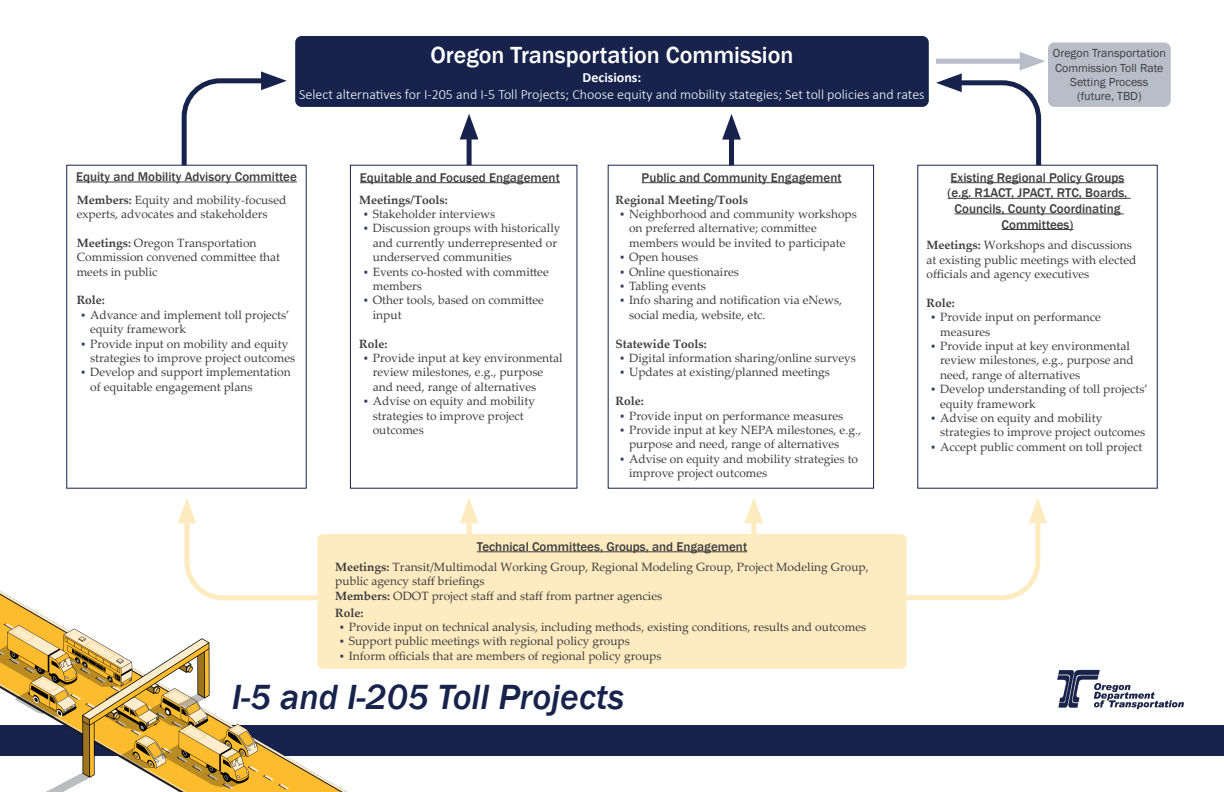
<style>
.page{position:relative;width:1224px;height:792px;background:#fff}
.page>*{position:absolute;margin:0;border:0;box-sizing:border-box;transform-origin:0 0}
.t1{font:italic 500 36px "Franklin Gothic";color:#17234c}
.t2{font:500 24px "Franklin Gothic";color:#fff}
.t3{font:300 14px "Calibri";color:#fff}
.t4{font:700 14px "Calibri";color:#fff}
.t5{font:500 13px/15.6px "Franklin Gothic";color:#3e3e3f;text-align:center}
.t6{font:12px/14.4px "Palatino Linotype";color:#3e3e3f}
.t7{font:700 12px "Palatino Linotype";color:#3e3e3f}
.t8{font:12px/14.4px "Franklin Gothic";color:#3e3e3f;text-align:center}
.s1{font-weight:700}
.s2{font-family:"Calibri";color:#2e395e}
</style>
<div class="page">
<div style="left:0;top:725px;width:1224px;height:31px;background:#17234c"></div>
<img style="left:0;top:592px;width:346px;height:200px">
<svg style="left:178px;top:498px;width:139px;height:105px"></svg>
<svg style="left:907px;top:498px;width:140px;height:103px"></svg>
<div style="left:467px;top:513px;width:5px;height:49px;background:#feebc0"></div>
<svg style="left:460px;top:498px;width:18px;height:25px"></svg>
<div style="left:751px;top:513px;width:5px;height:49px;background:#feebc0"></div>
<svg style="left:744px;top:498px;width:19px;height:25px"></svg>
<div style="left:467px;top:129px;width:5px;height:36px;background:#17234c"></div>
<svg style="left:460px;top:114px;width:18px;height:26px"></svg>
<div style="left:729px;top:129px;width:5px;height:36px;background:#17234c"></div>
<svg style="left:722px;top:114px;width:19px;height:26px"></svg>
<svg style="left:179px;top:71px;width:108px;height:94px"></svg>
<svg style="left:936px;top:52px;width:109px;height:113px"></svg>
<div style="left:295px;top:36px;width:634px;height:71px;background:#17234c;border-radius:6px"></div>
<div style="left:350px;top:165px;width:227px;height:324px;border:1px solid #17234c"></div>
<div style="left:317px;top:534px;width:590px;height:135px;background:#feebc0;border-radius:5px"></div>
<hr style="left:477px;top:551px;width:270px;height:1px;background:#3e3e3f">
<div style="left:1048px;top:42px;width:123px;height:65px;background:#b9bdc9;border-radius:6px"></div>
<hr style="left:642px;top:182px;width:200px;height:1px;background:#3e3e3f">
<hr style="left:360px;top:182px;width:200px;height:1px;background:#3e3e3f">
<hr style="left:76px;top:182px;width:221px;height:1px;background:#3e3e3f">
<hr style="left:951px;top:182px;width:173px;height:1px;background:#3e3e3f">
<hr style="left:948px;top:198px;width:183px;height:1px;background:#3e3e3f">
<hr style="left:955px;top:214px;width:169px;height:1px;background:#3e3e3f">
<hr style="left:1002px;top:229px;width:71px;height:1px;background:#3e3e3f">
<img style="left:1057px;top:669px;width:127px;height:41px">
<h2 class="t2" style="left:431px;top:40px;width:365px">Oregon Transportation Commission</h2>
<p class="t4" style="left:583px;top:68px;width:60px">Decisions:</p>
<p class="t3" style="left:299px;top:86px;width:627px">Select alternatives for I-205 and I-5 Toll Projects; Choose equity and mobility stategies; Set toll policies and rates</p>
<p class="t8" style="left:1053px;top:46px;width:115px">Oregon Transportation<br>Commission Toll Rate<br>Setting Process (future, TBD)</p>
<p class="t5" style="left:76px;top:169px;width:222px">Equity and Mobility Advisory Committee</p>
<p class="t6" style="left:77px;top:192px;width:211px"><span class="s1">Members:</span> Equity and mobility-focused experts, advocates and stakeholders</p>
<p class="t6" style="left:77px;top:235px;width:205px"><span class="s1">Meetings:</span> Oregon Transportation<br>Commission convened committee that meets in public</p>
<p class="t7" style="left:77px;top:292px;width:30px">Role:</p>
<p class="t6" style="left:90px;top:307px;width:201px;text-indent:-9px"><span class="s2">▪</span> Advance and implement toll projects’ equity framework</p>
<p class="t6" style="left:90px;top:336px;width:207px;text-indent:-9px"><span class="s2">▪</span> Provide input on mobility and equity strategies to improve project outcomes</p>
<p class="t6" style="left:90px;top:365px;width:202px;text-indent:-9px"><span class="s2">▪</span> Develop and support implementation of equitable engagement plans</p>
<p class="t5" style="left:360px;top:170px;width:201px">Equitable and Focused Engagement</p>
<p class="t7" style="left:359px;top:191px;width:90px">Meetings/Tools:</p>
<p class="t6" style="left:364px;top:206px;width:133px"><span class="s2">▪</span> Stakeholder interviews</p>
<p class="t6" style="left:373px;top:221px;width:189px;text-indent:-9px"><span class="s2">▪</span> Discussion groups with historically and currently underrepresented or underserved communities</p>
<p class="t6" style="left:373px;top:264px;width:178px;text-indent:-9px"><span class="s2">▪</span> Events co-hosted with committee members</p>
<p class="t6" style="left:373px;top:293px;width:173px;text-indent:-9px"><span class="s2">▪</span> Other tools, based on committee input</p>
<p class="t7" style="left:359px;top:335px;width:30px">Role:</p>
<p class="t6" style="left:373px;top:350px;width:191px;text-indent:-9px"><span class="s2">▪</span> Provide input at key environmental review milestones, e.g., purpose and need, range of alternatives</p>
<p class="t6" style="left:373px;top:393px;width:164px;text-indent:-9px"><span class="s2">▪</span> Advise on equity and mobility strategies to improve project outcomes</p>
<p class="t5" style="left:642px;top:170px;width:201px">Public and Community Engagement</p>
<p class="t7" style="left:616px;top:191px;width:134px">Regional Meeting/Tools</p>
<p class="t6" style="left:629px;top:206px;width:229px;text-indent:-9px"><span class="s2">▪</span> Neighborhood and community workshops on preferred alternative; committee members would be invited to participate</p>
<p class="t6" style="left:620px;top:249px;width:80px"><span class="s2">▪</span> Open houses</p>
<p class="t6" style="left:620px;top:264px;width:120px"><span class="s2">▪</span> Online questionaires</p>
<p class="t6" style="left:620px;top:278px;width:87px"><span class="s2">▪</span> Tabling events</p>
<p class="t6" style="left:629px;top:293px;width:215px;text-indent:-9px"><span class="s2">▪</span> Info sharing and notification via eNews, social media, website, etc.</p>
<p class="t7" style="left:616px;top:335px;width:93px">Statewide Tools:</p>
<p class="t6" style="left:620px;top:350px;width:237px"><span class="s2">▪</span> Digital information sharing/online surveys</p>
<p class="t6" style="left:620px;top:365px;width:211px"><span class="s2">▪</span> Updates at existing/planned meetings</p>
<p class="t7" style="left:616px;top:393px;width:30px">Role:</p>
<p class="t6" style="left:620px;top:408px;width:225px"><span class="s2">▪</span> Provide input on performance measures</p>
<p class="t6" style="left:629px;top:422px;width:233px;text-indent:-9px"><span class="s2">▪</span> Provide input at key NEPA milestones, e.g., purpose and need, range of alternatives</p>
<p class="t6" style="left:629px;top:451px;width:231px;text-indent:-9px"><span class="s2">▪</span> Advise on equity and mobility strategies to improve project outcomes</p>
<p class="t5" style="left:477px;top:539px;width:272px">Technical Committees, Groups, and Engagement</p>
<p class="t6" style="left:335px;top:559px;width:535px"><span class="s1">Meetings:</span> Transit/Multimodal Working Group, Regional Modeling Group, Project Modeling Group, public agency staff briefings<br><span class="s1">Members:</span> ODOT project staff and staff from partner agencies</p>
<p class="t7" style="left:335px;top:604px;width:30px">Role:</p>
<p class="t6" style="left:340px;top:619px;width:528px"><span class="s2">▪</span> Provide input on technical analysis, including methods, existing conditions, results and outcomes</p>
<p class="t6" style="left:340px;top:634px;width:292px"><span class="s2">▪</span> Support public meetings with regional policy groups</p>
<p class="t6" style="left:340px;top:648px;width:323px"><span class="s2">▪</span> Inform officials that are members of regional policy groups</p>
<h1 class="t1" style="left:232px;top:675px;width:394px">I-5 and I-205 Toll Projects</h1>
<p class="t5" style="left:948px;top:170px;width:181px">Existing Regional Policy Groups (e.g. R1ACT, JPACT, RTC, Boards,<br>Councils, County Coordinating<br>Committees)</p>
<p class="t6" style="left:927px;top:238px;width:211px"><span class="s1">Meetings:</span> Workshops and discussions at existing public meetings with elected officials and agency executives</p>
<p class="t7" style="left:927px;top:294px;width:30px">Role:</p>
<p class="t6" style="left:931px;top:310px;width:171px"><span class="s2">▪</span> Provide input on performance</p>
<p class="t6" style="left:931px;top:338px;width:200px"><span class="s2">▪</span> Provide input at key environmental</p>
<p class="t6" style="left:931px;top:382px;width:218px"><span class="s2">▪</span> Develop understanding of toll projects’</p>
<p class="t6" style="left:931px;top:410px;width:173px"><span class="s2">▪</span> Advise on equity and mobility</p>
<p class="t6" style="left:931px;top:439px;width:213px"><span class="s2">▪</span> Accept public comment on toll project</p>
<p class="t6" style="left:940px;top:324px;width:52px">measures</p>
<p class="t6" style="left:940px;top:353px;width:195px">review milestones, e.g., purpose and need, range of alternatives</p>
<p class="t6" style="left:940px;top:396px;width:97px">equity framework</p>
<p class="t6" style="left:940px;top:425px;width:207px">strategies to improve project outcomes</p>
</div>
